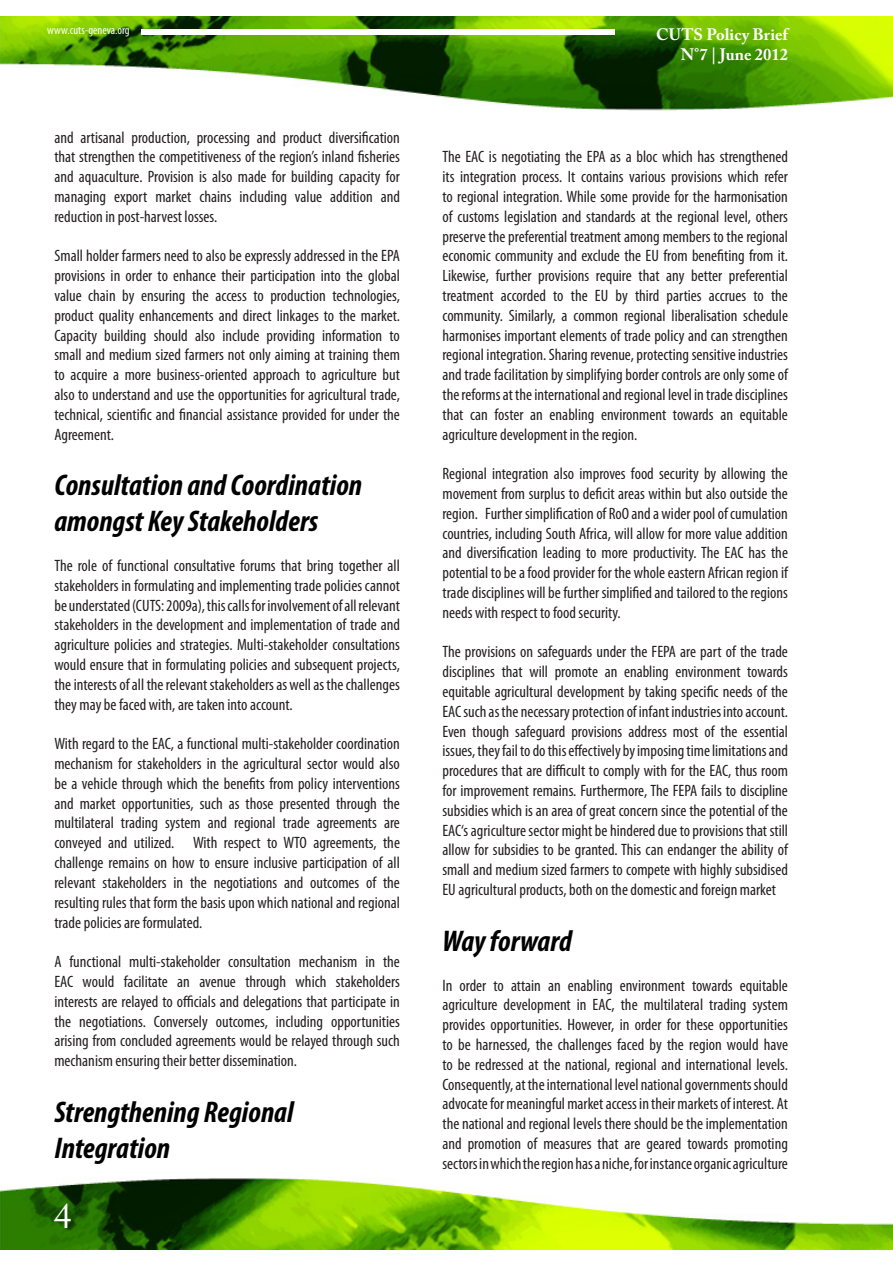
<style>
.page{position:relative;width:893px;height:1263px;background:#fff}
.page>*{position:absolute;margin:0;border:0;box-sizing:border-box;transform-origin:0 0}
.t1{font:36px "Adobe Caslon Pro";color:#fff}
.Paragraph_Style_2{font:italic 700 condensed 30px/36px "Myriad Pro";color:#000}
.t2{font:condensed 16.5px/19.8px "Myriad Pro";color:#231f20;text-align:justify}
.t3{font:700 16.5px/19.8px "Adobe Caslon Pro";color:#fff;text-align:right}
.t4{font:condensed 12px "Myriad Pro";color:#fff}
</style>
<div class="page">
<img style="left:0;top:16px;width:893px;height:94px">
<img style="left:0;top:1178px;width:893px;height:71px">
<div style="left:142px;top:29px;width:473px;height:5px;background:#fff"></div>
<p class="t4" style="left:47px;top:23px;width:84px">www.cuts-geneva.org</p>
<p class="t2" style="left:54px;top:127px;width:347px">and artisanal production, processing and product diversification that strengthen the competitiveness of the region’s inland fisheries and aquaculture. Provision is also made for building capacity for managing export market chains including value addition and reduction in post-harvest losses.</p>
<p class="t2" style="left:54px;top:246px;width:347px">Small holder farmers need to also be expressly addressed in the EPA provisions in order to enhance their participation into the global value chain by ensuring the access to production technologies, product quality enhancements and direct linkages to the market.<br>Capacity building should also include providing information to small and medium sized farmers not only aiming at training them to acquire a more business-oriented approach to agriculture but also to understand and use the opportunities for agricultural trade, technical, scientific and financial assistance provided for under the Agreement.</p>
<p class="Paragraph_Style_2" style="left:54px;top:467px;width:309px">Consultation and Coordination amongst Key Stakeholders</p>
<p class="t2" style="left:54px;top:555px;width:347px">The role of functional consultative forums that bring together all stakeholders in formulating and implementing trade policies cannot be understated (CUTS: 2009a), this calls for involvement of all relevant stakeholders in the development and implementation of trade and agriculture policies and strategies. Multi-stakeholder consultations would ensure that in formulating policies and subsequent projects, the interests of all the relevant stakeholders as well as the challenges they may be faced with, are taken into account.</p>
<p class="t2" style="left:54px;top:734px;width:347px">With regard to the EAC, a functional multi-stakeholder coordination mechanism for stakeholders in the agricultural sector would also be a vehicle through which the benefits from policy interventions and market opportunities, such as those presented through the multilateral trading system and regional trade agreements are conveyed and utilized. With respect to WTO agreements, the challenge remains on how to ensure inclusive participation of all relevant stakeholders in the negotiations and outcomes of the resulting rules that form the basis upon which national and regional trade policies are formulated.</p>
<p class="t2" style="left:54px;top:951px;width:347px">A functional multi-stakeholder consultation mechanism in the EAC would facilitate an avenue through which stakeholders interests are relayed to officials and delegations that participate in the negotiations. Conversely outcomes, including opportunities arising from concluded agreements would be relayed through such mechanism ensuring their better dissemination.</p>
<p class="Paragraph_Style_2" style="left:54px;top:1093px;width:241px">Strengthening Regional<br>Integration</p>
<h1 class="t1" style="left:54px;top:1194px;width:19px">4</h1>
<p class="t3" style="left:656px;top:24px;width:133px">CUTS Policy Brief<br>N°7 | June 2012</p>
<p class="t2" style="left:442px;top:147px;width:347px">The EAC is negotiating the EPA as a bloc which has strengthened its integration process. It contains various provisions which refer to regional integration. While some provide for the harmonisation of customs legislation and standards at the regional level, others preserve the preferential treatment among members to the regional economic community and exclude the EU from benefiting from it.<br>Likewise, further provisions require that any better preferential treatment accorded to the EU by third parties accrues to the community. Similarly, a common regional liberalisation schedule harmonises important elements of trade policy and can strengthen regional integration. Sharing revenue, protecting sensitive industries and trade facilitation by simplifying border controls are only some of the reforms at the international and regional level in trade disciplines that can foster an enabling environment towards an equitable agriculture development in the region.</p>
<p class="t2" style="left:442px;top:464px;width:347px">Regional integration also improves food security by allowing the movement from surplus to deficit areas within but also outside the region. Further simplification of RoO and a wider pool of cumulation countries, including South Africa, will allow for more value addition and diversification leading to more productivity. The EAC has the potential to be a food provider for the whole eastern African region if trade disciplines will be further simplified and tailored to the regions needs with respect to food security.</p>
<p class="t2" style="left:442px;top:642px;width:347px">The provisions on safeguards under the FEPA are part of the trade disciplines that will promote an enabling environment towards equitable agricultural development by taking specific needs of the EAC such as the necessary protection of infant industries into account.<br>Even though safeguard provisions address most of the essential issues, they fail to do this effectively by imposing time limitations and procedures that are difficult to comply with for the EAC, thus room for improvement remains. Furthermore, The FEPA fails to discipline subsidies which is an area of great concern since the potential of the EAC‘s agriculture sector might be hindered due to provisions that still allow for subsidies to be granted. This can endanger the ability of small and medium sized farmers to compete with highly subsidised EU agricultural products, both on the domestic and foreign market</p>
<p class="Paragraph_Style_2" style="left:442px;top:922px;width:131px">Way forward</p>
<p class="t2" style="left:442px;top:975px;width:347px">In order to attain an enabling environment towards equitable agriculture development in EAC, the multilateral trading system provides opportunities. However, in order for these opportunities to be harnessed, the challenges faced by the region would have to be redressed at the national, regional and international levels.<br>Consequently, at the international level national governments should advocate for meaningful market access in their markets of interest. At the national and regional levels there should be the implementation and promotion of measures that are geared towards promoting sectors in which the region has a niche, for instance organic agriculture</p>
</div>
